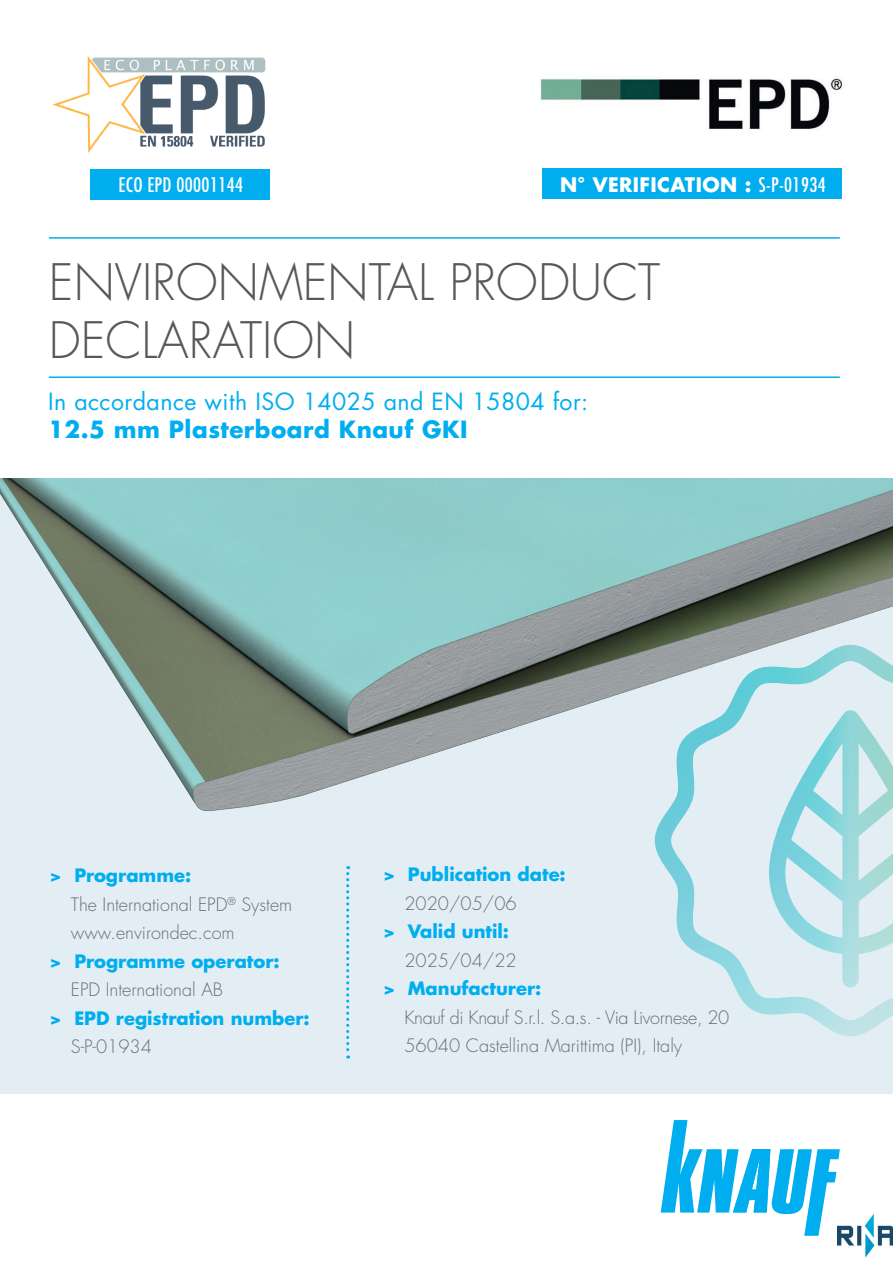
<style>
.page{position:relative;width:893px;height:1263px;background:#fff}
.page>*{position:absolute;margin:0;border:0;box-sizing:border-box;transform-origin:0 0}
.t1{font:300 48.9px/58.7px "Futura Std";color:#57585a}
.t2{font:23.1px "Futura Std";letter-spacing:.02em;color:#00aeef}
.t3{font:700 23.1px "Futura Std";letter-spacing:.02em;color:#00aeef}
.t4{font:700 19.5px "Futura Std";letter-spacing:.02em;color:#fff}
.t5{font:condensed 19.5px "Futura Std";letter-spacing:.02em;color:#fff}
.t6{font:300 18px/28.5px "Futura Std";color:#6c6d70}
.t7{font:700 18px "Futura Std";color:#00aeef}
.s1{font-weight:400;font-stretch:condensed}
.s2{font-weight:700;color:#00aeef}
</style>
<div class="page">
<div style="left:0;top:478px;width:893px;height:615px;background:#e3eef4"></div>
<img style="left:0;top:478px;width:893px;height:365px">
<div style="left:542px;top:168px;width:300px;height:31px;background:#00aeef"></div>
<img style="left:540px;top:78px;width:303px;height:52px">
<div style="left:91px;top:169px;width:179px;height:31px;background:#00aeef"></div>
<img style="left:52px;top:56px;width:214px;height:97px">
<svg style="left:661px;top:1120px;width:179px;height:116px"></svg>
<hr style="left:49px;top:376px;width:791px;height:2px;background:#00aeef">
<svg style="left:346px;top:866px;width:3px;height:192px"></svg>
<svg style="left:655px;top:645px;width:238px;height:391px"></svg>
<hr style="left:49px;top:237px;width:791px;height:2px;background:#00aeef">
<img style="left:838px;top:1208px;width:54px;height:50px">
<p class="t5" style="left:119px;top:173px;width:126px">ECO EPD 00001144</p>
<p class="t4" style="left:560px;top:172px;width:267px">N° VERIFICATION : <span class="s1">S-P-01934</span></p>
<h1 class="t1" style="left:49px;top:254px;width:613px">ENVIRONMENTAL PRODUCT<br>DECLARATION</h1>
<p class="t2" style="left:48px;top:387px;width:542px">In accordance with ISO 14025 and EN 15804 for:</p>
<p class="t3" style="left:48px;top:414px;width:421px">12.5 mm Plasterboard Knauf GKI</p>
<p class="t6" style="left:71px;top:862px;width:223px;text-indent:-21px"><span class="s2">&gt; Programme:<br></span>The International EPD<sup>®</sup> System www.environdec.com</p>
<p class="t7" style="left:50px;top:949px;width:232px">&gt; Programme operator:</p>
<p class="t6" style="left:71px;top:976px;width:154px">EPD International AB</p>
<p class="t7" style="left:50px;top:1006px;width:262px">&gt; EPD registration number:</p>
<p class="t6" style="left:71px;top:1033px;width:82px">S-P-01934</p>
<p class="t7" style="left:383px;top:862px;width:184px">&gt; Publication date:</p>
<p class="t6" style="left:404px;top:889px;width:114px">2020/05/06</p>
<p class="t7" style="left:383px;top:919px;width:127px">&gt; Valid until:</p>
<p class="t6" style="left:404px;top:946px;width:114px">2025/04/22</p>
<p class="t7" style="left:383px;top:976px;width:160px">&gt; Manufacturer:</p>
<p class="t6" style="left:404px;top:1003px;width:327px">Knauf di Knauf S.r.l. S.a.s. - Via Livornese, 20<br>56040 Castellina Marittima (PI), Italy</p>
</div>
